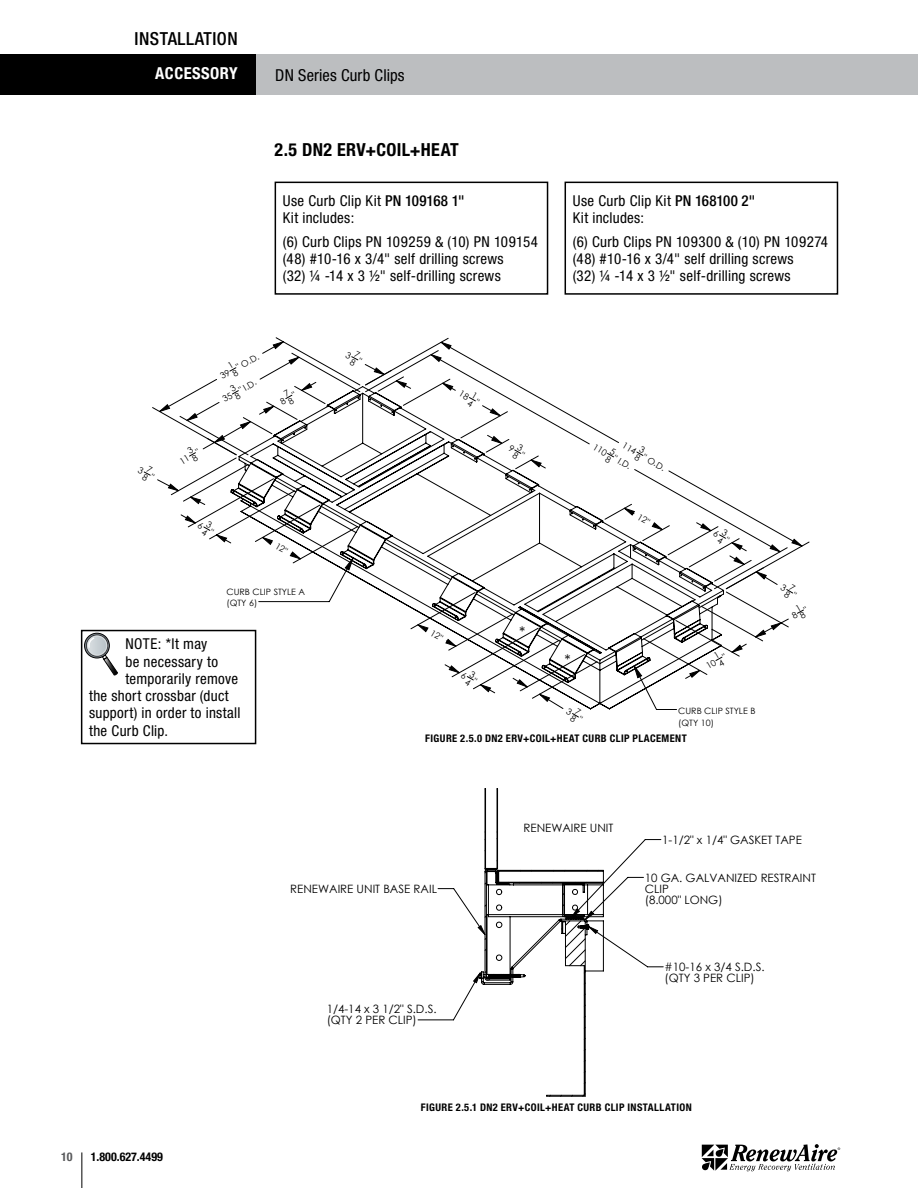
<style>
.page{position:relative;width:918px;height:1188px;background:#fff}
.page>*{position:absolute;margin:0;border:0;box-sizing:border-box;transform-origin:0 0}
.t1{font:700 condensed 18px "Helvetica Neue LT Std";letter-spacing:.02em;color:#000}
.t2{font:500 condensed 18px "Helvetica Neue LT Std";letter-spacing:.03em;color:#000}
.t3{font:condensed 16.5px "Helvetica Neue LT Std";letter-spacing:.01em;color:#000}
.t4{font:700 condensed 16.5px "Helvetica Neue LT Std";letter-spacing:.03em;color:#fff}
.t5{font:condensed 15px/17.2px "Helvetica Neue LT Std";letter-spacing:.02em;color:#000}
.t6{font:14.4px "Century Gothic";color:#000}
.t7{font:700 condensed 12px "Helvetica Neue LT Std";color:#000}
.t8{font:700 condensed 12px "Helvetica Neue LT Std";color:#58595b}
.t9{font:11.55px/11.1px "Century Gothic";color:#000}
.t10{font:700 condensed 10.5px "Helvetica Neue LT Std";letter-spacing:.04em;color:#000}
.t11{font:8.7px/11.9px "Century Gothic";color:#000}
.s1{font-weight:500}
</style>
<div class="page">
<div style="left:256px;top:54px;width:662px;height:40px;background:#bcbec0"></div>
<div style="left:0;top:54px;width:256px;height:40px;background:#000"></div>
<hr style="left:82px;top:1152px;width:1px;height:36px;background:#000">
<svg style="left:702px;top:1144px;width:138px;height:27px"></svg>
<hr style="left:81px;top:316px;width:756px;height:1px;background:#808080">
<hr style="left:81px;top:316px;width:1px;height:417px;background:#808080">
<hr style="left:81px;top:873px;width:756px;height:1px;background:#808080">
<hr style="left:887px;top:316px;width:1px;height:417px;background:#808080">
<hr style="left:417px;top:767px;width:420px;height:1px;background:#808080">
<svg style="left:418px;top:839px;width:246px;height:181px"></svg>
<hr style="left:265px;top:766px;width:572px;height:1px;background:#808080">
<hr style="left:265px;top:766px;width:1px;height:341px;background:#808080">
<hr style="left:265px;top:1187px;width:572px;height:1px;background:#808080">
<hr style="left:861px;top:766px;width:1px;height:341px;background:#808080">
<hr style="left:495px;top:1125px;width:342px;height:1px;background:#808080">
<svg style="left:473px;top:766px;width:131px;height:331px"></svg>
<svg style="left:85px;top:633px;width:24px;height:25px"></svg>
<div style="left:84px;top:633px;width:26px;height:25px;border:1px solid #000;border-radius:50%"></div>
<div style="left:86px;top:635px;width:22px;height:21px;border:1px solid #000;border-radius:50%"></div>
<svg style="left:102px;top:654px;width:16px;height:21px"></svg>
<svg style="left:87px;top:636px;width:20px;height:19px"></svg>
<div style="left:87px;top:635px;width:21px;height:21px;border:1px solid #fff;border-radius:50%"></div>
<svg style="left:88px;top:636px;width:8px;height:13px"></svg>
<div style="left:81px;top:630px;width:175px;height:114px;border:2px solid #000"></div>
<div style="left:565px;top:182px;width:273px;height:113px;border:2px solid #000"></div>
<div style="left:275px;top:182px;width:273px;height:113px;border:2px solid #000"></div>
<svg style="left:137px;top:337px;width:669px;height:386px"></svg>
<p class="t2" style="left:135px;top:28px;width:105px">INSTALLATION</p>
<p class="t4" style="left:155px;top:63px;width:84px">ACCESSORY</p>
<p class="t3" style="left:275px;top:66px;width:131px">DN Series Curb Clips</p>
<p class="t1" style="left:275px;top:138px;width:186px">2.5 DN2 ERV+COIL+HEAT</p>
<p class="t5" style="left:283px;top:192px;width:183px">Use Curb Clip Kit <span class="s1">PN 109168 1"<br></span>Kit includes:</p>
<p class="t5" style="left:283px;top:233px;width:257px">(6) Curb Clips PN 109259 &amp; (10) PN 109154 (48) #10-16 x 3/4" self drilling screws<br>(32) ¼ -14 x 3 ½" self-drilling screws</p>
<p class="t11" style="left:234px;top:362px;width:26px;rotate:-29deg">" O.D.</p>
<p class="t11" style="left:237px;top:385px;width:20px;rotate:-29deg">" I.D.</p>
<p class="t5" style="left:573px;top:192px;width:184px">Use Curb Clip Kit <span class="s1">PN 168100 2"<br></span>Kit includes:</p>
<p class="t5" style="left:573px;top:233px;width:257px">(6) Curb Clips PN 109300 &amp; (10) PN 109274 (48) #10-16 x 3/4" self drilling screws<br>(32) ¼ -14 x 3 ½" self-drilling screws</p>
<p class="t11" style="left:626px;top:440px;width:49px;rotate:29deg">114 8 " O.D.</p>
<p class="t11" style="left:596px;top:441px;width:44px;rotate:29deg">110 8 " I.D.</p>
<p class="t11" style="left:226px;top:585px;width:80px">CURB CLIP STYLE A (QTY 6)</p>
<p class="t6" style="left:519px;top:622px;width:8px">*</p>
<p class="t5" style="left:125px;top:635px;width:83px">NOTE: *It may</p>
<p class="t5" style="left:125px;top:652px;width:94px">be necessary to</p>
<p class="t5" style="left:125px;top:670px;width:114px">temporarily remove</p>
<p class="t5" style="left:89px;top:687px;width:141px">the short crossbar (duct</p>
<p class="t5" style="left:89px;top:704px;width:153px">support) in order to install</p>
<p class="t5" style="left:89px;top:721px;width:81px">the Curb Clip.</p>
<p class="t8" style="left:61px;top:1150px;width:13px">10</p>
<p class="t7" style="left:91px;top:1150px;width:73px">1.800.627.4499</p>
<p class="t6" style="left:565px;top:649px;width:8px">*</p>
<p class="t11" style="left:678px;top:705px;width:79px">CURB CLIP STYLE B (QTY 10)</p>
<p class="t10" style="left:425px;top:732px;width:263px">FIGURE 2.5.0 DN2 ERV+COIL+HEAT CURB CLIP PLACEMENT</p>
<p class="t9" style="left:290px;top:883px;width:148px">RENEWAIRE UNIT BASE RAIL</p>
<p class="t9" style="left:327px;top:1003px;width:111px">1/4-14 x 3 1/2" S.D.S. (QTY 2 PER CLIP)</p>
<p class="t9" style="left:524px;top:822px;width:91px">RENEWAIRE UNIT</p>
<p class="t9" style="left:662px;top:834px;width:141px">1-1/2" x 1/4" GASKET TAPE</p>
<p class="t9" style="left:645px;top:872px;width:173px">10 GA. GALVANIZED RESTRAINT<br>CLIP<br>(8.000" LONG)</p>
<p class="t9" style="left:665px;top:961px;width:102px">#10-16 x 3/4 S.D.S. (QTY 3 PER CLIP)</p>
<p class="t10" style="left:421px;top:1101px;width:272px">FIGURE 2.5.1 DN2 ERV+COIL+HEAT CURB CLIP INSTALLATION</p>
</div>
